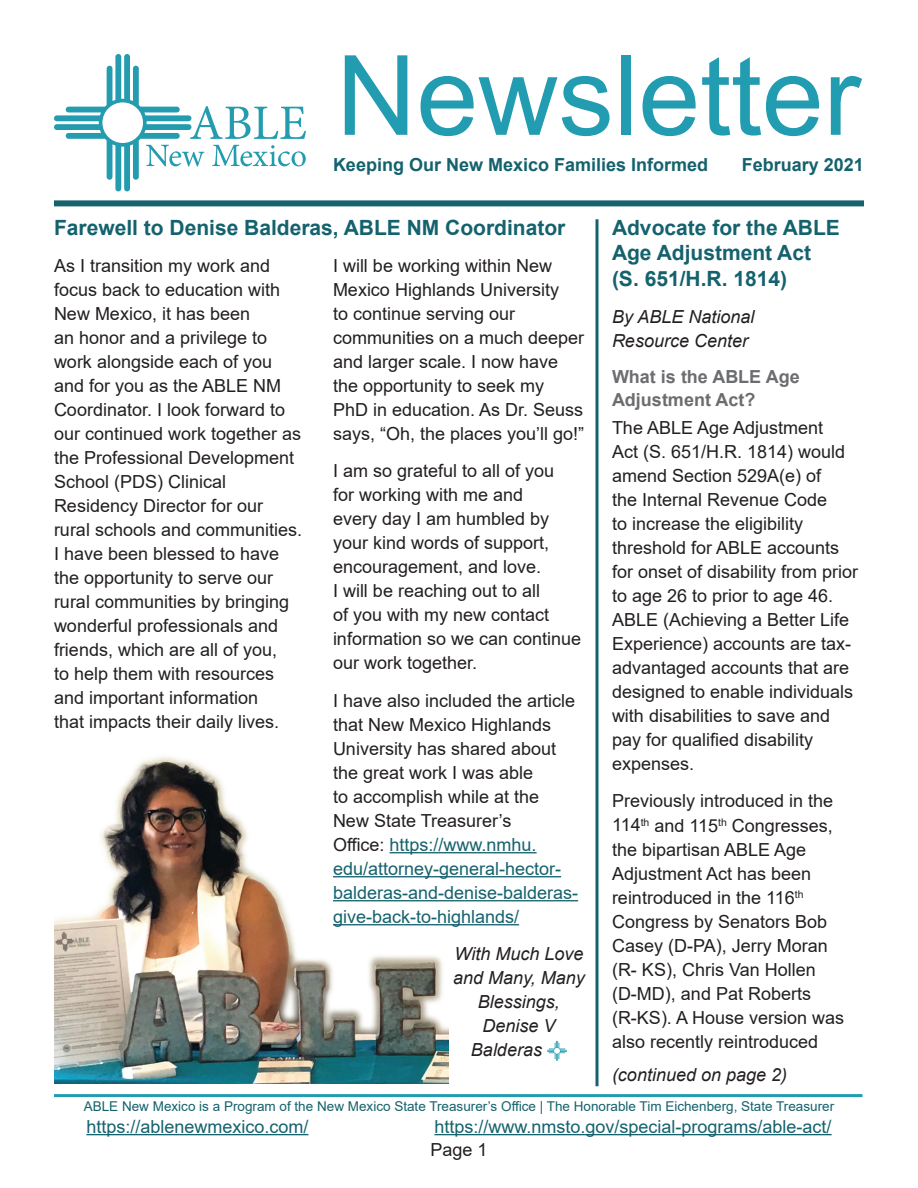
<style>
.page{position:relative;width:918px;height:1188px;background:#fff}
.page>*{position:absolute;margin:0;border:0;box-sizing:border-box;transform-origin:0 0}
.t1{font:111px "Arial";color:#229cb1}
.t2{font:700 21px/25.5px "Arial";color:#14626d}
.t3{font:18px/24px "Arial";color:#231f20}
.t4{font:italic 18px/24px "Arial";color:#231f20}
.t5{font:18px "Arial";color:#14626d}
.t6{font:700 18px "Arial";color:#14626d}
.t7{font:700 18px/22.5px "Arial";color:#6c6d70}
.t8{font:13.5px "Arial";color:#14626d}
.s1{color:#14626d}
</style>
<div class="page">
<svg style="left:54px;top:54px;width:252px;height:137px"></svg>
<hr style="left:86px;top:1134px;width:222px;height:1px;background:#14626d">
<hr style="left:434px;top:1134px;width:398px;height:1px;background:#14626d">
<div style="left:54px;top:200px;width:810px;height:6px;background:#14626d"></div>
<hr style="left:54px;top:1094px;width:808px;height:3px;background:#229cb1">
<img style="left:54px;top:756px;width:395px;height:327px">
<hr style="left:390px;top:852px;width:147px;height:1px;background:#14626d">
<hr style="left:333px;top:876px;width:228px;height:1px;background:#14626d">
<hr style="left:333px;top:900px;width:245px;height:1px;background:#14626d">
<hr style="left:333px;top:924px;width:186px;height:1px;background:#14626d">
<svg style="left:547px;top:1041px;width:20px;height:20px"></svg>
<hr style="left:596px;top:219px;width:2px;height:867px;background:#14626d">
<h1 class="t1" style="left:336px;top:19px;width:526px">Newsletter</h1>
<p class="t6" style="left:333px;top:152px;width:377px">Keeping Our New Mexico Families Informed</p>
<p class="t6" style="left:742px;top:152px;width:124px">February 2021</p>
<p class="t2" style="left:54px;top:215px;width:513px">Farewell to Denise Balderas, ABLE NM Coordinator</p>
<p class="t3" style="left:333px;top:253px;width:253px">I will be working within New<br>Mexico Highlands University<br>to continue serving our communities on a much deeper and larger scale. I now have the opportunity to seek my<br>PhD in education. As Dr. Seuss says, “Oh, the places you’ll go!”</p>
<p class="t3" style="left:333px;top:459px;width:250px">I am so grateful to all of you<br>for working with me and<br>every day I am humbled by your kind words of support, encouragement, and love.<br>I will be reaching out to all<br>of you with my new contact information so we can continue our work together.</p>
<p class="t3" style="left:333px;top:688px;width:247px">I have also included the article that New Mexico Highlands<br>University has shared about the great work I was able<br>to accomplish while at the<br>New State Treasurer’s<br>Office: <span class="s1">https://www.nmhu. edu/attorney-general-hector&shy;balderas-and-denise-balderas&shy;give-back-to-highlands/</span></p>
<p class="t4" style="left:455px;top:942px;width:130px">With Much Love</p>
<p class="t4" style="left:453px;top:966px;width:133px">and Many, Many</p>
<p class="t4" style="left:478px;top:990px;width:84px">Blessings,</p>
<p class="t4" style="left:482px;top:1014px;width:75px">Denise V</p>
<p class="t4" style="left:471px;top:1038px;width:73px">Balderas</p>
<p class="t3" style="left:54px;top:253px;width:250px">As I transition my work and focus back to education with<br>New Mexico, it has been<br>an honor and a privilege to work alongside each of you and for you as the ABLE NM<br>Coordinator. I look forward to our continued work together as the Professional Development<br>School (PDS) Clinical<br>Residency Director for our rural schools and communities.<br>I have been blessed to have the opportunity to serve our rural communities by bringing wonderful professionals and friends, which are all of you,<br>to help them with resources and important information<br>that impacts their daily lives.</p>
<p class="t2" style="left:612px;top:215px;width:229px">Advocate for the ABLE<br>Age Adjustment Act (S. 651/H.R. 1814)</p>
<p class="t4" style="left:612px;top:305px;width:144px">By ABLE National<br>Resource Center</p>
<p class="t7" style="left:612px;top:366px;width:189px">What is the ABLE Age<br>Adjustment Act?</p>
<p class="t3" style="left:612px;top:416px;width:248px">The ABLE Age Adjustment<br>Act (S. 651/H.R. 1814) would amend Section 529A(e) of<br>the Internal Revenue Code<br>to increase the eligibility threshold for ABLE accounts for onset of disability from prior to age 26 to prior to age 46.<br>ABLE (Achieving a Better Life<br>Experience) accounts are tax&shy;advantaged accounts that are designed to enable individuals with disabilities to save and pay for qualified disability expenses.</p>
<p class="t3" style="left:612px;top:789px;width:234px">Previously introduced in the<br>114<sup>th</sup> and 115<sup>th</sup> Congresses, the bipartisan ABLE Age<br>Adjustment Act has been reintroduced in the 116<sup>th<br></sup>Congress by Senators Bob<br>Casey (D-PA), Jerry Moran (R- KS), Chris Van Hollen (D-MD), and Pat Roberts (R-KS). A House version was also recently reintroduced</p>
<p class="t4" style="left:612px;top:1063px;width:177px">(continued on page 2)</p>
<p class="t8" style="left:84px;top:1097px;width:752px">ABLE New Mexico is a Program of the New Mexico State Treasurer’s Office | The Honorable Tim Eichenberg, State Treasurer</p>
<p class="t5" style="left:86px;top:1114px;width:224px">https://ablenewmexico.com/</p>
<p class="t5" style="left:434px;top:1114px;width:399px">https://www.nmsto.gov/special-programs/able-act/</p>
<p class="t3" style="left:430px;top:1138px;width:59px">Page 1</p>
</div>
